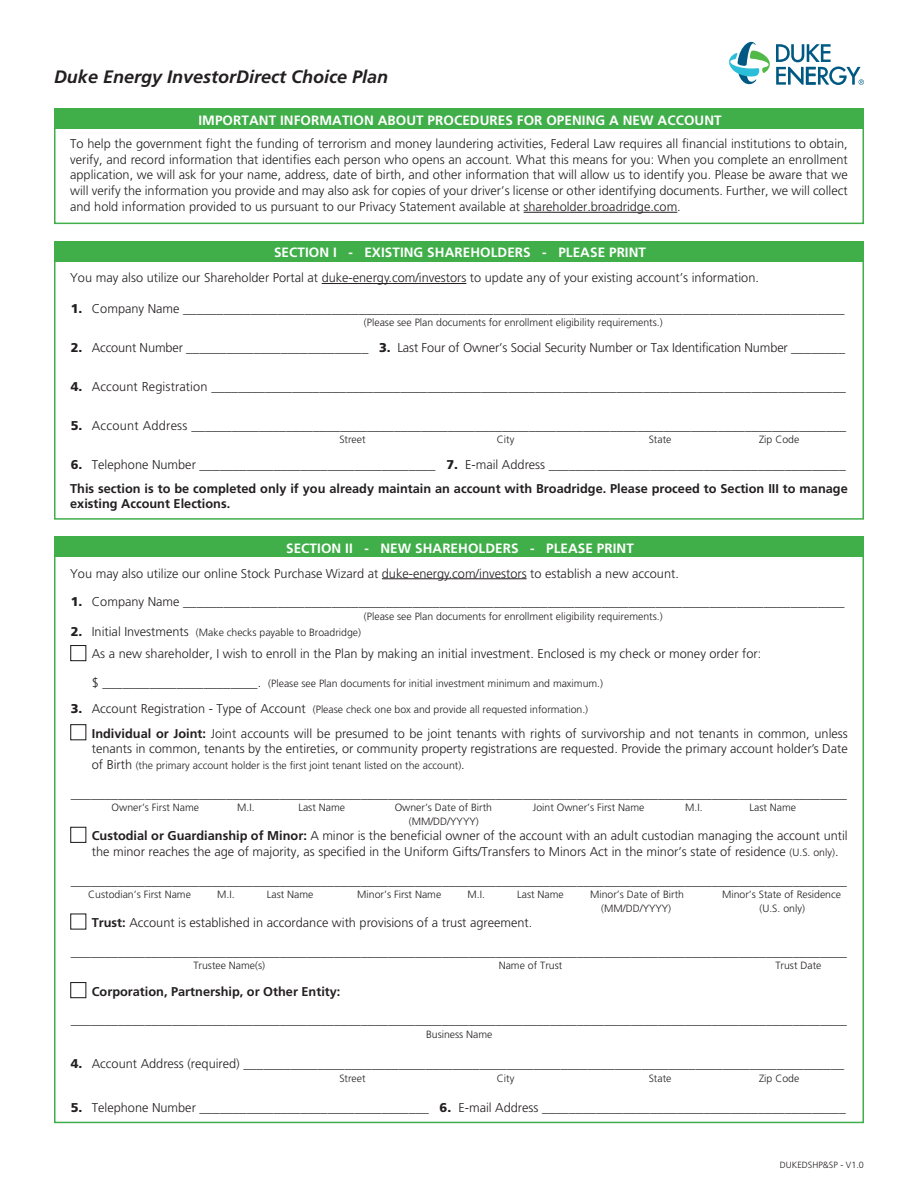
<style>
.page{position:relative;width:918px;height:1188px;background:#fff}
.page>*{position:absolute;margin:0;border:0;box-sizing:border-box;transform-origin:0 0}
.t1{font:italic 700 18px "Frutiger";color:#231f20}
.t2{font:300 13.5px "Frutiger";color:#231f20}
.t3{font:700 13.5px "Frutiger";letter-spacing:.005em;color:#fff}
.t4{font:300 12.75px/15.8px "Frutiger";color:#231f20}
.t5{font:700 12.75px/15.8px "Frutiger";color:#231f20}
.t6{font:300 10.5px "Frutiger";color:#231f20}
.t7{font:300 9px "Frutiger";color:#231f20}
.s1{font-weight:900;font-size:12.75px}
.s2{font-size:12.75px}
.s3{font-weight:900}
.s4{font-size:13.5px}
.s5{font-weight:700}
.s6{font-size:10.5px}
</style>
<div class="page">
<div style="left:54px;top:124px;width:810px;height:100px;border:2px solid #40ae49"></div>
<div style="left:54px;top:108px;width:810px;height:21px;background:#40ae49"></div>
<hr style="left:524px;top:212px;width:153px;height:1px;background:#231f20">
<div style="left:54px;top:241px;width:810px;height:21px;background:#40ae49"></div>
<hr style="left:322px;top:283px;width:144px;height:1px;background:#231f20">
<div style="left:54px;top:536px;width:810px;height:21px;background:#40ae49"></div>
<hr style="left:382px;top:578px;width:145px;height:1px;background:#231f20">
<div style="left:70px;top:645px;width:16px;height:16px;border:1px solid #231f20"></div>
<div style="left:70px;top:724px;width:16px;height:16px;border:1px solid #231f20"></div>
<div style="left:70px;top:827px;width:16px;height:16px;border:1px solid #231f20"></div>
<div style="left:70px;top:982px;width:16px;height:16px;border:1px solid #231f20"></div>
<svg style="left:729px;top:42px;width:135px;height:43px"></svg>
<p class="t1" style="left:54px;top:66px;width:336px">Duke Energy InvestorDirect Choice Plan</p>
<p class="t3" style="left:198px;top:112px;width:525px">IMPORTANT INFORMATION ABOUT PROCEDURES FOR OPENING A NEW ACCOUNT</p>
<p class="t4" style="left:70px;top:136px;width:779px;text-align:justify">To help the government fight the funding of terrorism and money laundering activities, Federal Law requires all financial institutions to obtain, verify, and record information that identifies each person who opens an account. What this means for you: When you complete an enrollment application, we will ask for your name, address, date of birth, and other information that will allow us to identify you. Please be aware that we will verify the information you provide and may also ask for copies of your driver’s license or other identifying documents. Further, we will collect and hold information provided to us pursuant to our Privacy Statement available at shareholder.broadridge.com.</p>
<p class="t3" style="left:274px;top:245px;width:374px">SECTION I - EXISTING SHAREHOLDERS - PLEASE PRINT</p>
<p class="t4" style="left:70px;top:270px;width:690px">You may also utilize our Shareholder Portal at duke-energy.com/investors to update any of your existing account’s information.</p>
<p class="t2" style="left:71px;top:300px;width:775px"><span class="s1">1.</span> <span class="s2">Company Name</span> __________________________________________________________________________________________________</p>
<p class="t6" style="left:364px;top:317px;width:300px">(Please see Plan documents for enrollment eligibility requirements.)</p>
<p class="t4" style="left:71px;top:340px;width:776px"><span class="s3">2.</span> Account Number <span class="s4">___________________________</span> <span class="s3">3.</span> Last Four of Owner’s Social Security Number or Tax Identification Number <span class="s4">________</span></p>
<p class="t2" style="left:71px;top:378px;width:777px"><span class="s1">4.</span> <span class="s2">Account Registration</span> ______________________________________________________________________________________________</p>
<p class="t2" style="left:71px;top:417px;width:777px"><span class="s1">5.</span> <span class="s2">Account Address</span> _________________________________________________________________________________________________</p>
<p class="t6" style="left:339px;top:434px;width:28px">Street</p>
<p class="t6" style="left:497px;top:434px;width:19px">City</p>
<p class="t6" style="left:649px;top:434px;width:24px">State</p>
<p class="t6" style="left:759px;top:434px;width:42px">Zip Code</p>
<p class="t2" style="left:71px;top:456px;width:776px"><span class="s1">6.</span> <span class="s2">Telephone Number</span> ___________________________________ <span class="s1">7.</span> <span class="s2">E-mail Address</span> ____________________________________________</p>
<p class="t5" style="left:70px;top:480px;width:779px">This section is to be completed only if you already maintain an account with Broadridge. Please proceed to Section III to manage existing Account Elections.</p>
<p class="t3" style="left:286px;top:540px;width:349px">SECTION II - NEW SHAREHOLDERS - PLEASE PRINT</p>
<p class="t4" style="left:70px;top:565px;width:610px">You may also utilize our online Stock Purchase Wizard at duke-energy.com/investors to establish a new account.</p>
<p class="t2" style="left:71px;top:594px;width:775px"><span class="s1">1.</span> <span class="s2">Company Name</span> __________________________________________________________________________________________________</p>
<p class="t6" style="left:364px;top:610px;width:300px">(Please see Plan documents for enrollment eligibility requirements.)</p>
<p class="t6" style="left:71px;top:626px;width:292px"><span class="s1">2.</span> <span class="s2">Initial Investments</span> (Make checks payable to Broadridge)</p>
<p class="t4" style="left:92px;top:646px;width:671px">As a new shareholder, I wish to enroll in the Plan by making an initial investment. Enclosed is my check or money order for:</p>
<p class="t6" style="left:92px;top:677px;width:513px"><span class="s2">$</span> <span class="s4">_______________________</span><span class="s2">.</span> (Please see Plan documents for initial investment minimum and maximum.)</p>
<p class="t6" style="left:71px;top:703px;width:519px"><span class="s1">3.</span> <span class="s2">Account Registration - Type of Account</span> (Please check one box and provide all requested information.)</p>
<p class="t4" style="left:92px;top:725px;width:757px"><span class="s5">Individual or Joint:</span> Joint accounts will be presumed to be joint tenants with rights of survivorship and not tenants in common, unless tenants in common, tenants by the entireties, or community property registrations are requested. Provide the primary account holder’s Date</p>
<p class="t6" style="left:92px;top:759px;width:374px"><span class="s2">of Birth</span> (the primary account holder is the first joint tenant listed on the account)<span class="s2">.</span></p>
<p class="t2" style="left:71px;top:785px;width:778px">___________________________________________________________________________________________________________________</p>
<p class="t6" style="left:112px;top:801px;width:89px">Owner’s First Name</p>
<p class="t6" style="left:237px;top:801px;width:19px">M.I.</p>
<p class="t6" style="left:298px;top:801px;width:48px">Last Name</p>
<p class="t6" style="left:395px;top:801px;width:99px">Owner’s Date of Birth</p>
<p class="t6" style="left:533px;top:801px;width:113px">Joint Owner’s First Name</p>
<p class="t6" style="left:685px;top:801px;width:19px">M.I.</p>
<p class="t6" style="left:749px;top:801px;width:48px">Last Name</p>
<p class="t6" style="left:409px;top:815px;width:72px">(MM/DD/YYYY)</p>
<p class="t4" style="left:92px;top:828px;width:757px"><span class="s5">Custodial or Guardianship of Minor:</span> A minor is the beneficial owner of the account with an adult custodian managing the account until the minor reaches the age of majority, as specified in the Uniform Gifts/Transfers to Minors Act in the minor’s state of residence <span class="s6">(U.S. only)</span>.</p>
<p class="t2" style="left:71px;top:872px;width:778px">___________________________________________________________________________________________________________________</p>
<p class="t6" style="left:88px;top:888px;width:104px">Custodian’s First Name</p>
<p class="t6" style="left:217px;top:888px;width:19px">M.I.</p>
<p class="t6" style="left:267px;top:888px;width:48px">Last Name</p>
<p class="t6" style="left:357px;top:888px;width:85px">Minor’s First Name</p>
<p class="t6" style="left:468px;top:888px;width:19px">M.I.</p>
<p class="t6" style="left:517px;top:888px;width:48px">Last Name</p>
<p class="t6" style="left:590px;top:888px;width:95px">Minor’s Date of Birth</p>
<p class="t6" style="left:722px;top:888px;width:121px">Minor’s State of Residence</p>
<p class="t6" style="left:601px;top:902px;width:72px">(MM/DD/YYYY)</p>
<p class="t6" style="left:759px;top:902px;width:47px">(U.S. only)</p>
<p class="t4" style="left:92px;top:915px;width:442px"><span class="s5">Trust:</span> Account is established in accordance with provisions of a trust agreement.</p>
<p class="t2" style="left:71px;top:944px;width:778px">___________________________________________________________________________________________________________________</p>
<p class="t6" style="left:193px;top:960px;width:73px">Trustee Name(s)</p>
<p class="t6" style="left:499px;top:960px;width:65px">Name of Trust</p>
<p class="t6" style="left:775px;top:960px;width:48px">Trust Date</p>
<p class="t5" style="left:92px;top:983px;width:250px">Corporation, Partnership, or Other Entity:</p>
<p class="t2" style="left:71px;top:1012px;width:778px">___________________________________________________________________________________________________________________</p>
<p class="t6" style="left:426px;top:1028px;width:68px">Business Name</p>
<p class="t2" style="left:71px;top:1056px;width:775px"><span class="s1">4.</span> <span class="s2">Account Address (required)</span> _________________________________________________________________________________________</p>
<p class="t6" style="left:339px;top:1072px;width:28px">Street</p>
<p class="t6" style="left:497px;top:1072px;width:19px">City</p>
<p class="t6" style="left:649px;top:1072px;width:24px">State</p>
<p class="t6" style="left:759px;top:1072px;width:42px">Zip Code</p>
<p class="t2" style="left:71px;top:1100px;width:776px"><span class="s1">5.</span> <span class="s2">Telephone Number</span> __________________________________ <span class="s1">6.</span> <span class="s2">E-mail Address</span> _____________________________________________</p>
<p class="t7" style="left:780px;top:1160px;width:86px">DUKEDSHP&amp;SP - V1.0</p>
</div>
